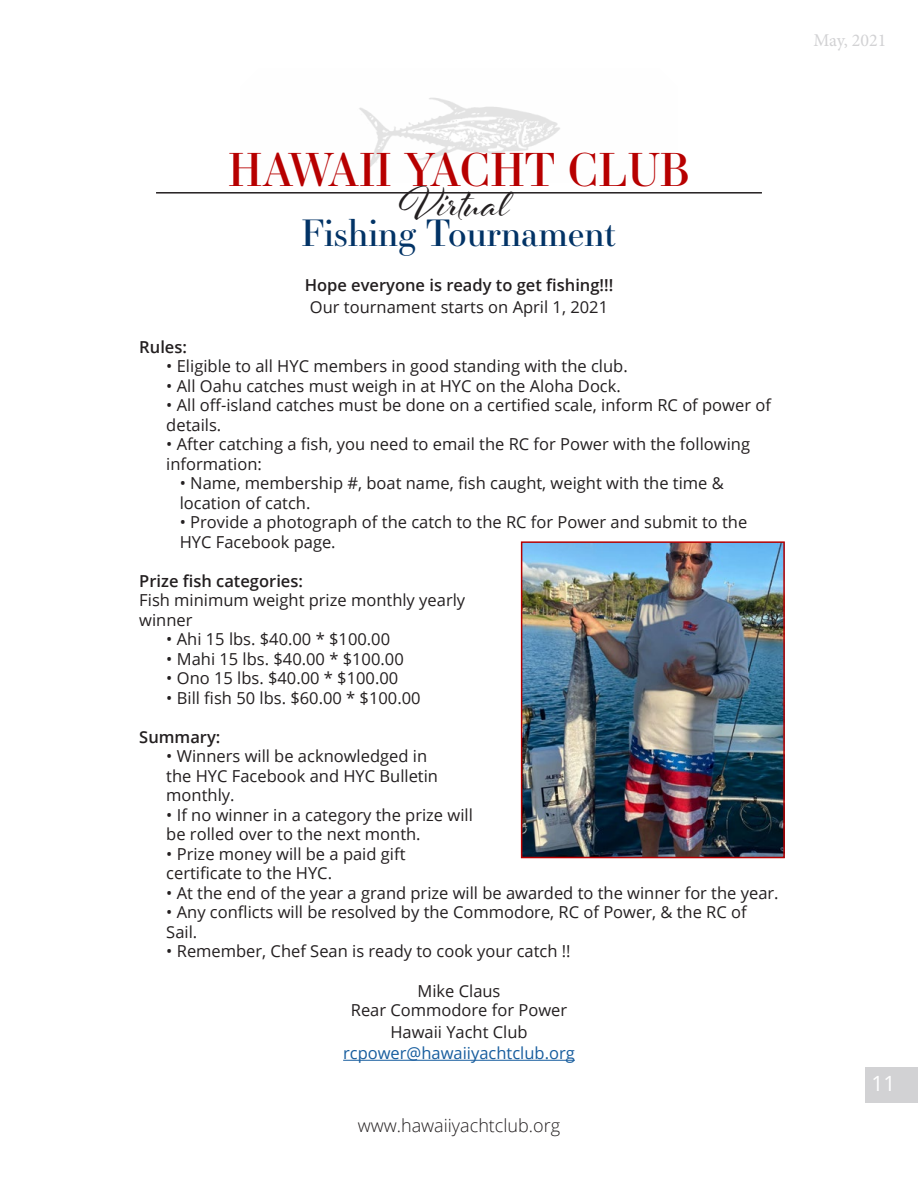
<style>
.page{position:relative;width:918px;height:1188px;background:#fff}
.page>*{position:absolute;margin:0;border:0;box-sizing:border-box;transform-origin:0 0}
.t1{font:45px "Essonnes Display";color:#b70000}
.t2{font:45px "Al Fresco";color:#231f20}
.t3{font:36px "Essonnes Display";color:#023366}
.t4{font:21px "Open Sans";color:#fff}
.t5{font:300 18px "Open Sans";color:#231f20}
.t6{font:18px "Minion Pro";color:#d2d2d4}
.t7{font:16.5px/19.5px "Open Sans";color:#231f20}
.t8{font:600 16.5px "Open Sans";color:#231f20}
.Default{font:16.5px "Open Sans";color:#175d9e}
.s1{font-family:"Helvetica Neue";font-size:27px}
</style>
<div class="page">
<div style="left:866px;top:1068px;width:52px;height:35px;background:#d2d2d4"></div>
<img style="left:359px;top:98px;width:201px;height:71px">
<img style="left:524px;top:544px;width:258px;height:311px">
<div style="left:521px;top:541px;width:264px;height:317px;border:2px solid #b70000"></div>
<hr style="left:156px;top:192px;width:606px;height:2px;background:#231f20">
<hr style="left:343px;top:1060px;width:232px;height:1px;background:#175d9e">
<p class="t6" style="left:813px;top:29px;width:75px">May, 2021</p>
<p class="t1" style="left:228px;top:138px;width:463px">HAWAII YACHT CLUB</p>
<p class="t3" style="left:301px;top:208px;width:317px">Fishing Tournament</p>
<p class="t8" style="left:305px;top:273px;width:310px">Hope everyone is ready to get fishing!!!</p>
<p class="t7" style="left:310px;top:297px;width:300px">Our tournament starts on April 1, 2021</p>
<p class="t2" style="left:399px;top:173px;width:112px">Virtual</p>
<p class="t8" style="left:139px;top:335px;width:49px">Rules:</p>
<p class="t7" style="left:166px;top:356px;width:463px">• Eligible to all HYC members in good standing with the club.</p>
<p class="t7" style="left:166px;top:375px;width:456px">• All Oahu catches must weigh in at HYC on the Aloha Dock.</p>
<p class="t7" style="left:166px;top:395px;width:606px">• All off-island catches must be done on a certified scale, inform RC of power of details.</p>
<p class="t7" style="left:166px;top:434px;width:585px">• After catching a fish, you need to email the RC for Power with the following information:</p>
<p class="t7" style="left:180px;top:473px;width:546px">• Name, membership #, boat name, fish caught, weight with the time &amp; location of catch.</p>
<p class="t7" style="left:180px;top:512px;width:569px">• Provide a photograph of the catch to the RC for Power and submit to the<br>HYC Facebook page.</p>
<p class="t8" style="left:139px;top:569px;width:165px">Prize fish categories:</p>
<p class="t7" style="left:139px;top:590px;width:327px">Fish minimum weight prize monthly yearly winner</p>
<p class="t7" style="left:166px;top:629px;width:225px">• Ahi 15 lbs. $40.00 * $100.00</p>
<p class="t7" style="left:166px;top:648px;width:239px">• Mahi 15 lbs. $40.00 * $100.00</p>
<p class="t7" style="left:166px;top:668px;width:234px">• Ono 15 lbs. $40.00 * $100.00</p>
<p class="t7" style="left:166px;top:687px;width:256px">• Bill fish 50 lbs. $60.00 * $100.00</p>
<p class="t8" style="left:139px;top:725px;width:83px">Summary:</p>
<p class="t7" style="left:166px;top:746px;width:273px">• Winners will be acknowledged in the HYC Facebook and HYC Bulletin monthly.</p>
<p class="t7" style="left:166px;top:804px;width:308px">• If no winner in a category the prize will be rolled over to the next month.</p>
<p class="t7" style="left:166px;top:843px;width:241px">• Prize money will be a paid gift certificate to the HYC.</p>
<p class="t7" style="left:166px;top:882px;width:614px">• At the end of the year a grand prize will be awarded to the winner for the year.</p>
<p class="t7" style="left:166px;top:902px;width:582px">• Any conflicts will be resolved by the Commodore, RC of Power, &amp; the RC of<br>Sail.</p>
<p class="t7" style="left:166px;top:941px;width:406px">• Remember, Chef Sean is ready to cook your catch !!</p>
<p class="t7" style="left:417px;top:980px;width:85px">Mike Claus</p>
<p class="t7" style="left:351px;top:1000px;width:218px">Rear Commodore for Power</p>
<p class="t7" style="left:390px;top:1022px;width:139px">Hawaii Yacht Club</p>
<p class="Default" style="left:343px;top:1042px;width:233px">rcpower@hawaiiyachtclub.org</p>
<p class="t5" style="left:358px;top:1113px;width:204px">www.hawaiiyachtclub.org</p>
<p class="t4" style="left:871px;top:1069px;width:26px">1 1<span class="s1">11</span></p>
</div>
